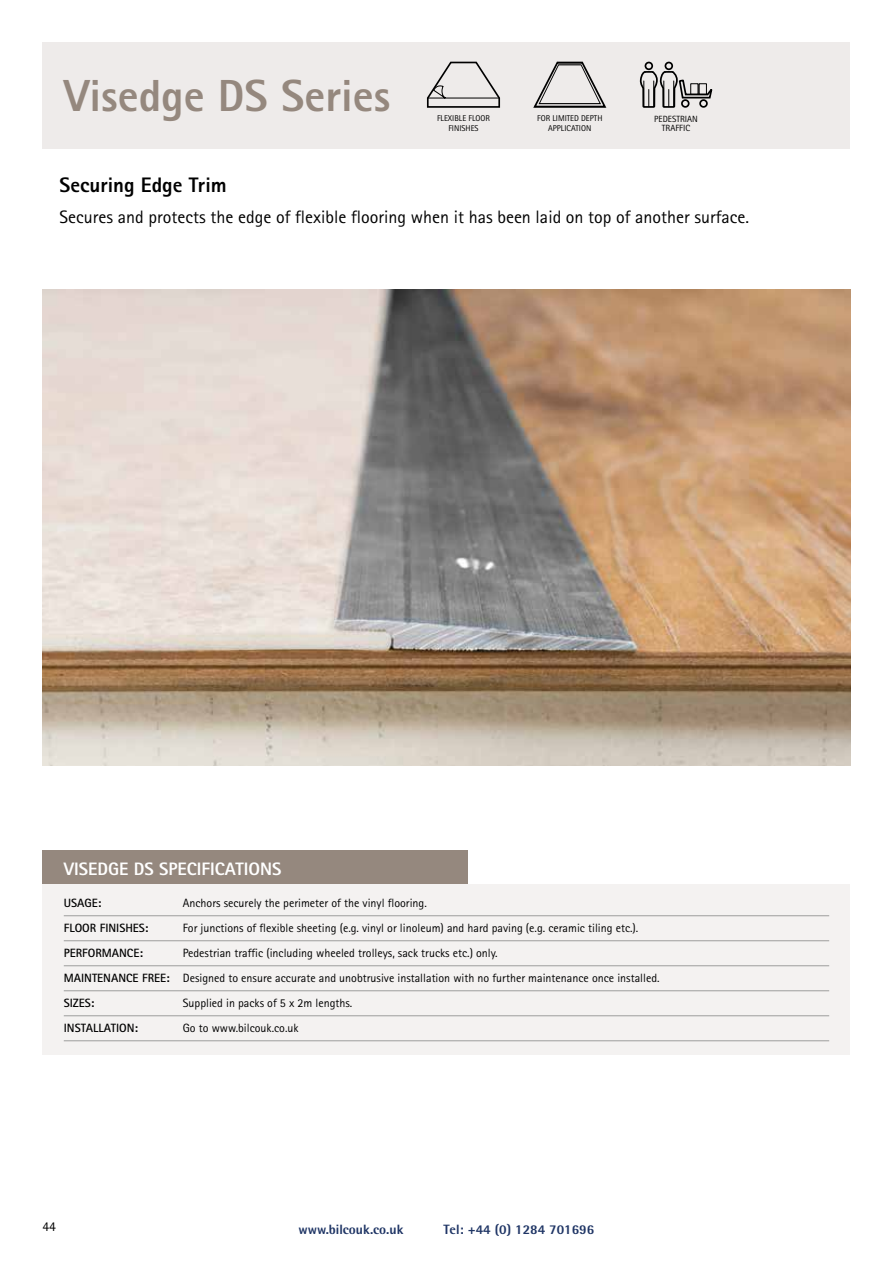
<style>
.page{position:relative;width:893px;height:1263px;background:#fff}
.page>*{position:absolute;margin:0;border:0;box-sizing:border-box;transform-origin:0 0}
.t1{font:800 45px "Rotis Sans Serif";color:#95887e}
.t2{font:800 21px "Rotis Sans Serif";color:#000}
.t3{font:18px "Rotis Sans Serif";color:#000}
.t4{font:800 18px "Rotis Sans Serif";color:#fff}
.t5{font:800 13.5px "Rotis Semi Sans";color:#1f3565}
.t6{font:13.5px "Rotis Sans Serif";color:#000}
.t7{font:12px/25px "Rotis Sans Serif";color:#000}
.t8{font:700 12px "Rotis Sans Serif";color:#000}
.t9{font:9px/9px "Rotis Sans Serif";color:#000;text-align:center}
.t10{font:8.4px/9.6px "Rotis Sans Serif";color:#000;text-align:center}
.s1{font-weight:700}
</style>
<div class="page">
<div style="left:43px;top:850px;width:425px;height:34px;background:#95887e"></div>
<div style="left:43px;top:43px;width:807px;height:106px;background:#eeebea"></div>
<div style="left:43px;top:884px;width:807px;height:170px;background:#f4f2f1"></div>
<hr style="left:64px;top:915px;width:765px;height:1px;background:#9d9d9c">
<hr style="left:64px;top:940px;width:765px;height:1px;background:#9d9d9c">
<hr style="left:64px;top:965px;width:765px;height:1px;background:#9d9d9c">
<hr style="left:64px;top:990px;width:765px;height:1px;background:#9d9d9c">
<hr style="left:64px;top:1015px;width:765px;height:1px;background:#9d9d9c">
<hr style="left:64px;top:1040px;width:765px;height:1px;background:#9d9d9c">
<img style="left:43px;top:289px;width:807px;height:476px">
<svg style="left:640px;top:62px;width:72px;height:46px"></svg>
<svg style="left:533px;top:62px;width:73px;height:46px"></svg>
<svg style="left:427px;top:62px;width:73px;height:46px"></svg>
<h1 class="t1" style="left:64px;top:67px;width:328px">Visedge DS Series</h1>
<p class="t10" style="left:437px;top:113px;width:54px">FLEXIBLE FLOOR<br>FINISHES</p>
<p class="t10" style="left:537px;top:113px;width:67px">FOR LIMITED DEPTH<br>APPLICATION</p>
<p class="t9" style="left:654px;top:114px;width:45px">PEDESTRIAN<br>TRAFFIC</p>
<h2 class="t2" style="left:60px;top:171px;width:169px">Securing Edge Trim</h2>
<h3 class="t3" style="left:60px;top:206px;width:691px">Secures and protects the edge of flexible flooring when it has been laid on top of another surface.</h3>
<h3 class="t4" style="left:64px;top:857px;width:219px">VISEDGE DS SPECIFICATIONS</h3>
<p class="t8" style="left:64px;top:895px;width:39px">USAGE:</p>
<p class="t7" style="left:183px;top:890px;width:245px">Anchors securely the perimeter of the vinyl flooring.</p>
<p class="t8" style="left:64px;top:920px;width:86px">FLOOR FINISHES:</p>
<p class="t7" style="left:183px;top:915px;width:457px">For junctions of flexible sheeting (e.g. vinyl or linoleum) and hard paving (e.g. ceramic tiling etc.).</p>
<p class="t8" style="left:64px;top:945px;width:81px">PERFORMANCE:</p>
<p class="t7" style="left:64px;top:940px;width:597px;text-indent:119px">Pedestrian traffic (including wheeled trolleys, sack trucks etc.) only.<br><span class="s1">MAINTENANCE FREE:</span> Designed to ensure accurate and unobtrusive installation with no further maintenance once installed.<br><span class="s1">SIZES:</span></p>
<p class="t7" style="left:183px;top:990px;width:171px">Supplied in packs of 5 x 2m lengths.</p>
<p class="t8" style="left:64px;top:1020px;width:76px">INSTALLATION:</p>
<p class="t7" style="left:183px;top:1015px;width:117px">Go to www.bilcouk.co.uk</p>
<p class="t6" style="left:43px;top:1219px;width:15px">44</p>
<p class="t5" style="left:299px;top:1220px;width:106px">www.bilcouk.co.uk</p>
<p class="t5" style="left:444px;top:1220px;width:152px">Tel: +44 (0) 1284 701696</p>
</div>
